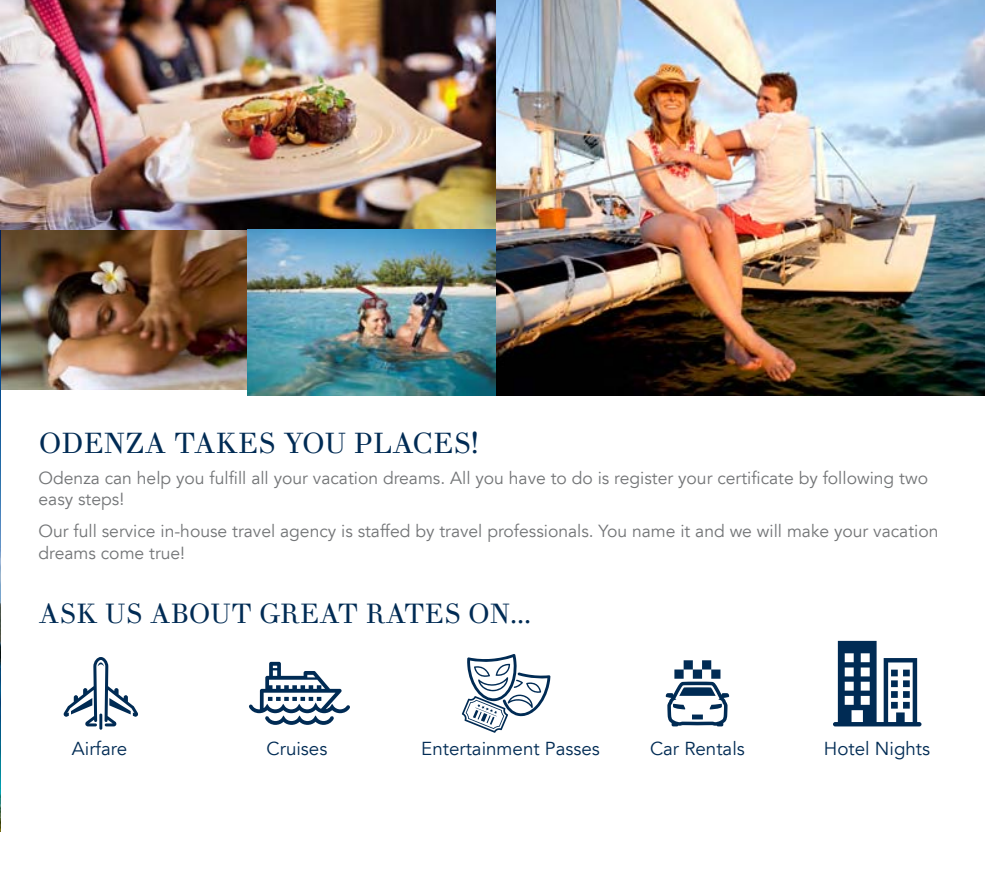
<style>
.page{position:relative;width:985px;height:880px;background:#fff}
.page>*{position:absolute;margin:0;border:0;box-sizing:border-box;transform-origin:0 0}
.t1{font:28.75px "Theano Didot";color:#002b54}
.t2{font:27.5px "Theano Didot";color:#002b54}
.t3{font:18.75px "Avenir LT";color:#002b54}
.t4{font:17.5px/21px "Avenir LT";color:#737577}
</style>
<div class="page">
<img style="left:495px;top:0;width:489px;height:395px">
<img style="left:1px;top:230px;width:247px;height:160px">
<img style="left:0;top:230px;width:1px;height:601px">
<img style="left:0;top:0;width:495px;height:230px">
<img style="left:248px;top:229px;width:247px;height:166px">
<svg style="left:249px;top:661px;width:101px;height:63px"></svg>
<svg style="left:63px;top:657px;width:75px;height:72px"></svg>
<svg style="left:461px;top:654px;width:89px;height:78px"></svg>
<svg style="left:665px;top:660px;width:64px;height:66px"></svg>
<svg style="left:833px;top:640px;width:88px;height:86px"></svg>
<h1 class="t1" style="left:39px;top:425px;width:441px">ODENZA TAKES YOU PLACES!</h1>
<p class="t4" style="left:39px;top:468px;width:890px">Odenza can help you fulfill all your vacation dreams. All you have to do is register your certificate by following two easy steps!</p>
<p class="t4" style="left:39px;top:521px;width:901px">Our full service in-house travel agency is staffed by travel professionals. You name it and we will make your vacation dreams come true!</p>
<h2 class="t2" style="left:39px;top:596px;width:494px">ASK US ABOUT GREAT RATES ON...</h2>
<p class="t3" style="left:72px;top:737px;width:57px">Airfare</p>
<p class="t3" style="left:266px;top:737px;width:62px">Cruises</p>
<p class="t3" style="left:421px;top:737px;width:180px">Entertainment Passes</p>
<p class="t3" style="left:650px;top:737px;width:96px">Car Rentals</p>
<p class="t3" style="left:823px;top:737px;width:108px">Hotel Nights</p>
</div>
